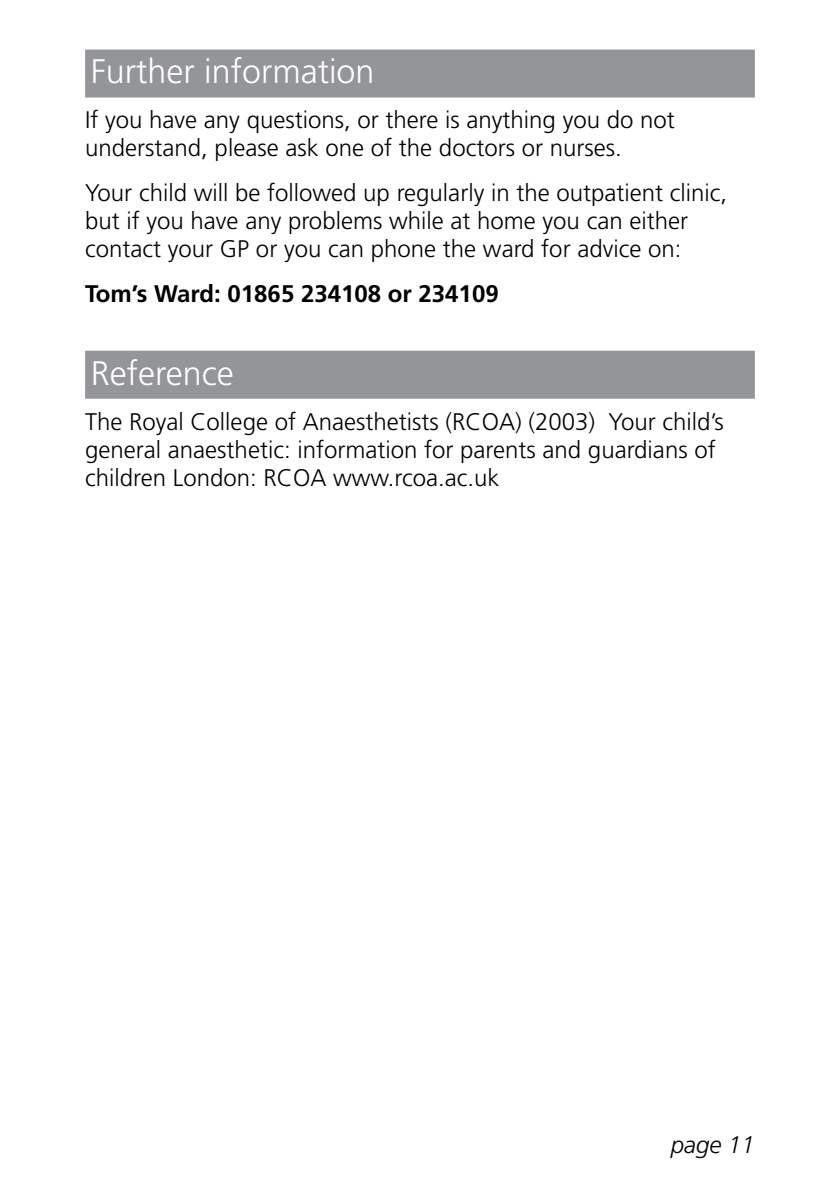
<style>
.page{position:relative;width:840px;height:1191px;background:#fff}
.page>*{position:absolute;margin:0;border:0;box-sizing:border-box;transform-origin:0 0}
.t1{font:300 34px "Frutiger";color:#fff}
.t2{font:300 24px/28px "Frutiger";color:#000}
.t3{font:700 24px "Frutiger";color:#000}
.t4{font:italic 300 24px "Frutiger";color:#000}
</style>
<div class="page">
<div style="left:85px;top:50px;width:669px;height:48px;background:#939598"></div>
<div style="left:85px;top:351px;width:669px;height:48px;background:#939598"></div>
<h1 class="t1" style="left:91px;top:52px;width:285px">Further information</h1>
<p class="t2" style="left:85px;top:106px;width:591px">If you have any questions, or there is anything you do not understand, please ask one of the doctors or nurses.</p>
<p class="t2" style="left:85px;top:179px;width:643px">Your child will be followed up regularly in the outpatient clinic, but if you have any problems while at home you can either contact your GP or you can phone the ward for advice on:</p>
<p class="t3" style="left:85px;top:280px;width:415px">Tom’s Ward: 01865 234108 or 234109</p>
<h1 class="t1" style="left:91px;top:353px;width:144px">Reference</h1>
<p class="t2" style="left:85px;top:407px;width:639px">The Royal College of Anaesthetists (RCOA) (2003) Your child’s general anaesthetic: information for parents and guardians of children London: RCOA www.rcoa.ac.uk</p>
<p class="t4" style="left:670px;top:1131px;width:86px">page 11</p>
</div>
